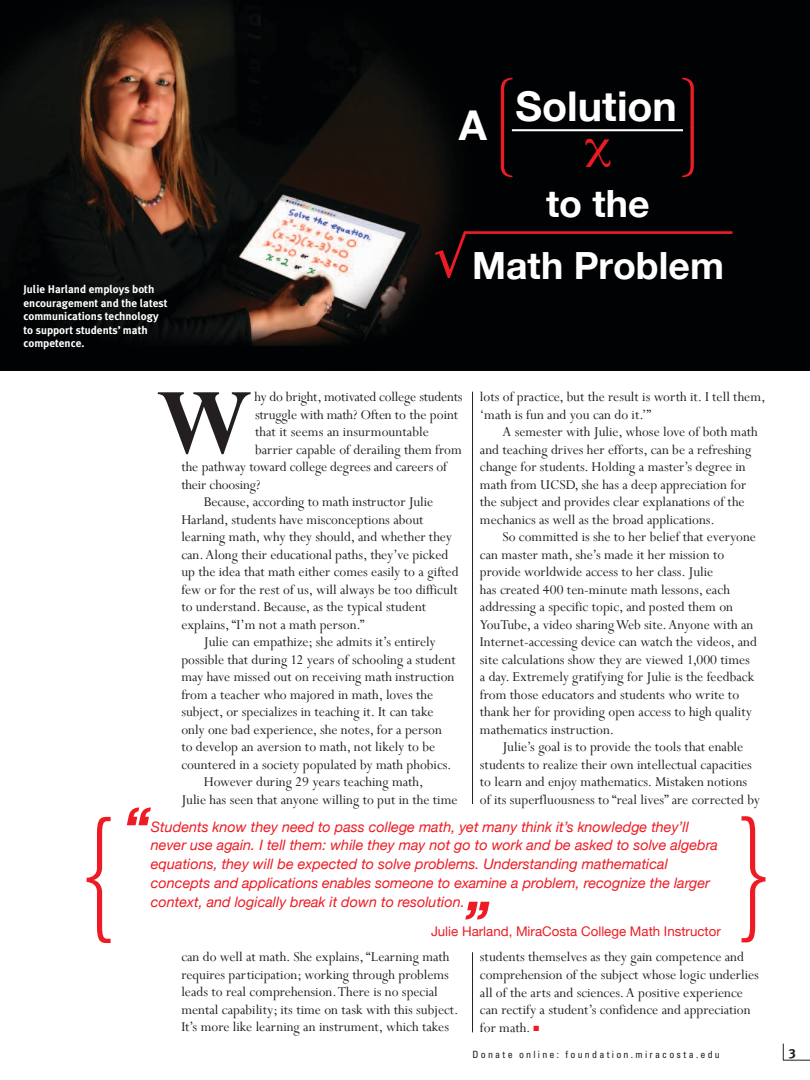
<style>
.page{position:relative;width:810px;height:1080px;background:#fff}
.page>*{position:absolute;margin:0;border:0;box-sizing:border-box;transform-origin:0 0}
.t1{font:700 103.25px "Perpetua";color:#231f20}
.t2{font:italic 700 55.5px "Helvetica Neue";color:#ed1c24}
.t3{font:700 41.12px "Helvetica Neue";color:#fff}
.t4{font:700 37.5px/61.6px "Helvetica Neue";color:#fff;text-align:center}
.t5{font:15px/17.5px "Perpetua";color:#231f20}
.t6{font:italic 14.38px/18.9px "Helvetica Neue";color:#ed1c24}
.t7{font:700 13.5px "Meta Plus";color:#231f20}
.t8{font:13.25px "Helvetica Neue";color:#ed1c24}
.t9{font:700 11.25px/13.5px "Meta Plus";color:#fff}
.t10{font:condensed 10px "Univers LT Std";letter-spacing:.225em;color:#231f20}
.s1{color:#ed1c24}
</style>
<div class="page">
<hr style="left:472px;top:392px;width:1px;height:640px;background:#231f20">
<img style="left:0;top:0;width:810px;height:371px">
<svg style="left:435px;top:231px;width:297px;height:47px;background:#110405"></svg>
<hr style="left:512px;top:129px;width:171px;height:2px;background:#fff">
<svg style="left:87px;top:817px;width:24px;height:126px"></svg>
<svg style="left:742px;top:816px;width:24px;height:126px"></svg>
<svg style="left:783px;top:1044px;width:27px;height:17px"></svg>
<svg style="left:586px;top:139px;width:25px;height:28px"></svg>
<svg style="left:501px;top:77px;width:11px;height:100px"></svg>
<svg style="left:682px;top:77px;width:12px;height:100px"></svg>
<h3 class="t3" style="left:459px;top:100px;width:30px">A</h3>
<h3 class="t3" style="left:515px;top:81px;width:163px">Solution</h3>
<p class="t9" style="left:24px;top:283px;width:146px">Julie Harland employs both encouragement and the latest communications technology to support students’ math competence.</p>
<h3 class="t4" style="left:472px;top:172px;width:253px">to the<br>Math Problem</h3>
<h1 class="t1" style="left:156px;top:358px;width:97px">W</h1>
<p class="t5" style="left:254px;top:388px;width:210px">hy do bright, motivated college students</p>
<p class="t5" style="left:255px;top:405px;width:205px">struggle with math? Often to the point</p>
<p class="t5" style="left:255px;top:423px;width:175px">that it seems an insurmountable</p>
<p class="t5" style="left:255px;top:440px;width:208px">barrier capable of derailing them from</p>
<p class="t5" style="left:181px;top:458px;width:267px">the pathway toward college degrees and careers of</p>
<p class="t5" style="left:181px;top:475px;width:81px">their choosing?</p>
<p class="t5" style="left:204px;top:493px;width:231px">Because, according to math instructor Julie</p>
<p class="t5" style="left:181px;top:510px;width:244px">Harland, students have misconceptions about</p>
<p class="t5" style="left:181px;top:528px;width:272px">learning math, why they should, and whether they</p>
<p class="t5" style="left:181px;top:545px;width:268px">can. Along their educational paths, they’ve picked</p>
<p class="t5" style="left:181px;top:563px;width:279px">up the idea that math either comes easily to a gifted</p>
<p class="t5" style="left:181px;top:580px;width:278px">few or for the rest of us, will always be too difficult</p>
<p class="t5" style="left:181px;top:598px;width:246px">to understand. Because, as the typical student</p>
<p class="t5" style="left:181px;top:615px;width:185px">explains, “I’m not a math person.”</p>
<p class="t5" style="left:204px;top:633px;width:234px">Julie can empathize; she admits it’s entirely</p>
<p class="t5" style="left:181px;top:650px;width:276px">possible that during 12 years of schooling a student</p>
<p class="t5" style="left:181px;top:668px;width:275px">may have missed out on receiving math instruction</p>
<p class="t5" style="left:181px;top:685px;width:253px">from a teacher who majored in math, loves the</p>
<p class="t5" style="left:181px;top:703px;width:254px">subject, or specializes in teaching it. It can take</p>
<p class="t5" style="left:181px;top:720px;width:262px">only one bad experience, she notes, for a person</p>
<p class="t5" style="left:181px;top:738px;width:255px">to develop an aversion to math, not likely to be</p>
<p class="t5" style="left:181px;top:755px;width:272px">countered in a society populated by math phobics.</p>
<p class="t5" style="left:204px;top:773px;width:221px">However during 29 years teaching math,</p>
<p class="t5" style="left:181px;top:790px;width:278px">Julie has seen that anyone willing to put in the time</p>
<p class="t5" style="left:480px;top:388px;width:287px">lots of practice, but the result is worth it. I tell them, ‘math is fun and you can do it.’”</p>
<p class="t5" style="left:480px;top:423px;width:279px;text-indent:22px">A semester with Julie, whose love of both math and teaching drives her efforts, can be a refreshing change for students. Holding a master’s degree in math from UCSD, she has a deep appreciation for the subject and provides clear explanations of the mechanics as well as the broad applications.</p>
<p class="t5" style="left:480px;top:528px;width:279px;text-indent:22px">So committed is she to her belief that everyone can master math, she’s made it her mission to provide worldwide access to her class. Julie<br>has created 400 ten-minute math lessons, each addressing a specific topic, and posted them on YouTube, a video sharing Web site. Anyone with an Internet-accessing device can watch the videos, and site calculations show they are viewed 1,000 times a day. Extremely gratifying for Julie is the feedback from those educators and students who write to thank her for providing open access to high quality mathematics instruction.</p>
<p class="t5" style="left:480px;top:738px;width:282px;text-indent:22px">Julie’s goal is to provide the tools that enable students to realize their own intellectual capacities to learn and enjoy mathematics. Mistaken notions of its superfluousness to “real lives” are corrected by</p>
<h2 class="t2" style="left:123px;top:793px;width:28px">“</h2>
<p class="t6" style="left:151px;top:817px;width:569px">Students know they need to pass college math, yet many think it’s knowledge they’ll never use again. I tell them: while they may not go to work and be asked to solve algebra equations, they will be expected to solve problems. Understanding mathematical concepts and applications enables someone to examine a problem, recognize the larger context, and logically break it down to resolution.</p>
<p class="t8" style="left:431px;top:924px;width:291px">Julie Harland, MiraCosta College Math Instructor</p>
<h2 class="t2" style="left:462px;top:887px;width:28px">”</h2>
<p class="t5" style="left:181px;top:948px;width:279px">can do well at math. She explains, “Learning math requires participation; working through problems leads to real comprehension. There is no special mental capability; its time on task with this subject.<br>It’s more like learning an instrument, which takes</p>
<p class="t5" style="left:480px;top:948px;width:280px">students themselves as they gain competence and comprehension of the subject whose logic underlies all of the arts and sciences. A positive experience can rectify a student’s confidence and appreciation for math. <span class="s1">■</span></p>
<p class="t10" style="left:472px;top:1048px;width:249px">Donate online: foundation.miracosta.edu</p>
<p class="t7" style="left:789px;top:1043px;width:8px">3</p>
</div>
